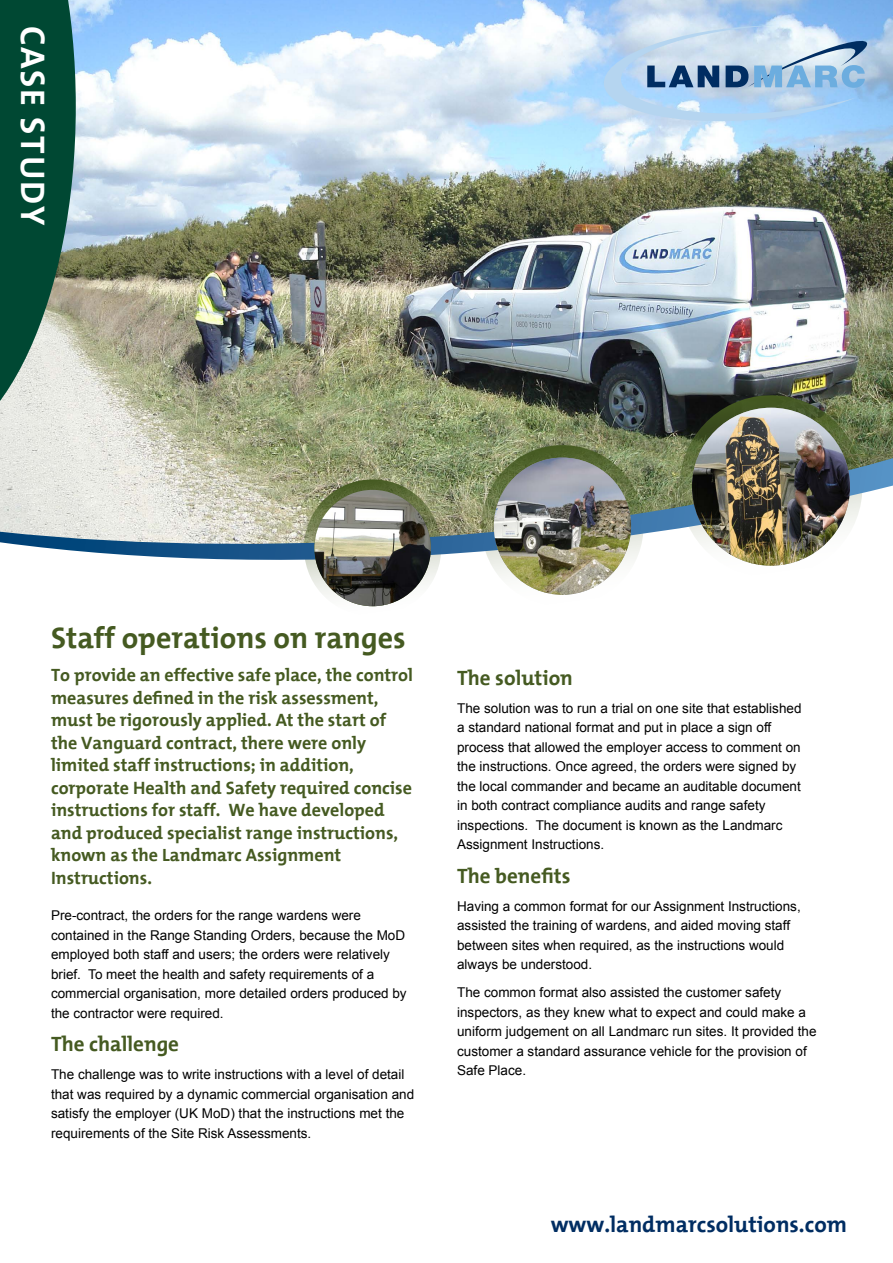
<style>
.page{position:relative;width:893px;height:1263px;background:#fff}
.page>*{position:absolute;margin:0;border:0;box-sizing:border-box;transform-origin:0 0}
.t1{font:700 34.5px "The Mix";letter-spacing:.05em;color:#fff}
.t2{font:700 30px "The Mix";color:#455a21}
.t3{font:700 22.5px "The Mix";color:#002d62}
.t4{font:700 21px "The Mix";color:#455a21}
.t5{font:700 18px/22.5px "The Mix";color:#455a21}
.t6{font:13.5px/19.5px "Arial";color:#000}
</style>
<div class="page">
<img style="left:0;top:0;width:893px;height:458px">
<svg style="left:476px;top:440px;width:173px;height:155px"></svg>
<svg style="left:0;top:0;width:76px;height:454px;background:#417463"></svg>
<svg style="left:674px;top:389px;width:194px;height:69px;background:#4b553a"></svg>
<svg style="left:306px;top:566px;width:133px;height:41px"></svg>
<svg style="left:604px;top:26px;width:263px;height:95px;background:#accae6"></svg>
<svg style="left:0;top:458px;width:893px;height:108px"></svg>
<img style="left:494px;top:458px;width:137px;height:137px;border-radius:69px">
<img style="left:692px;top:408px;width:158px;height:158px;border-radius:79px">
<img style="left:314px;top:490px;width:117px;height:116px;border-radius:58px">
<h1 class="t1" style="left:62px;top:26px;width:201px;rotate:90deg">CASE STUDY</h1>
<h2 class="t2" style="left:51px;top:612px;width:356px">Staff operations on ranges</h2>
<p class="t5" style="left:51px;top:663px;width:364px">To provide an effective safe place, the control measures defined in the risk assessment, must be rigorously applied. At the start of the Vanguard contract, there were only limited staff instructions; in addition, corporate Health and Safety required concise instructions for staff. We have developed and produced specialist range instructions, known as the Landmarc Assignment Instructions.</p>
<p class="t6" style="left:51px;top:906px;width:357px">Pre-contract, the orders for the range wardens were contained in the Range Standing Orders, because the MoD employed both staff and users; the orders were relatively brief. To meet the health and safety requirements of a commercial organisation, more detailed orders produced by the contractor were required.</p>
<h3 class="t4" style="left:51px;top:1026px;width:130px">The challenge</h3>
<p class="t6" style="left:51px;top:1065px;width:365px">The challenge was to write instructions with a level of detail that was required by a dynamic commercial organisation and satisfy the employer (UK MoD) that the instructions met the requirements of the Site Risk Assessments.</p>
<h3 class="t4" style="left:457px;top:660px;width:117px">The solution</h3>
<p class="t6" style="left:457px;top:698px;width:346px">The solution was to run a trial on one site that established a standard national format and put in place a sign off process that allowed the employer access to comment on the instructions. Once agreed, the orders were signed by the local commander and became an auditable document in both contract compliance audits and range safety inspections. The document is known as the Landmarc Assignment Instructions.</p>
<h3 class="t4" style="left:457px;top:858px;width:115px">The benefits</h3>
<p class="t6" style="left:457px;top:896px;width:345px">Having a common format for our Assignment Instructions, assisted the training of wardens, and aided moving staff between sites when required, as the instructions would always be understood.</p>
<p class="t6" style="left:457px;top:983px;width:361px">The common format also assisted the customer safety inspectors, as they knew what to expect and could make a uniform judgement on all Landmarc run sites. It provided the customer a standard assurance vehicle for the provision of Safe Place.</p>
<h3 class="t3" style="left:551px;top:1205px;width:298px">www.landmarcsolutions.com</h3>
</div>
